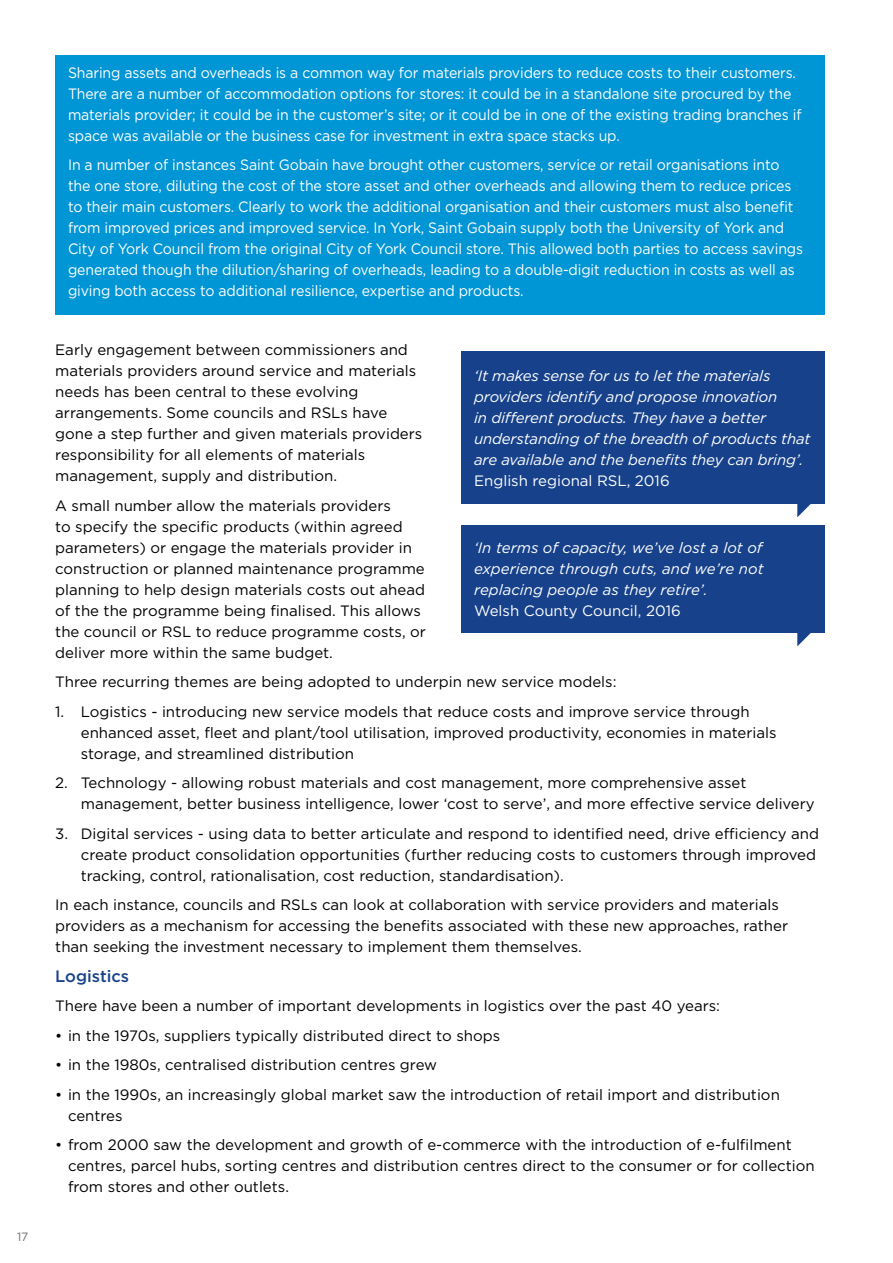
<style>
.page{position:relative;width:893px;height:1263px;background:#fff}
.page>*{position:absolute;margin:0;border:0;box-sizing:border-box;transform-origin:0 0}
.t1{font:500 16.5px "Gotham";color:#17428b}
.t2{font:15px/21px "Gotham";color:#000}
.t3{font:15px/21px "Gotham";letter-spacing:-.01em;color:#fff;scale:.94 1}
.t4{font:italic 15px/21px "Gotham";letter-spacing:-.01em;color:#fff}
.t5{font:15px "Gotham";letter-spacing:-.01em;color:#fff}
.t6{font:12px "Gotham";color:#706f6f}
</style>
<div class="page">
<div style="left:55px;top:55px;width:770px;height:260px;background:#0095d4"></div>
<div style="left:461px;top:352px;width:364px;height:152px;background:#17428b"></div>
<div style="left:461px;top:525px;width:364px;height:107px;background:#17428b"></div>
<svg style="left:797px;top:504px;width:14px;height:13px"></svg>
<svg style="left:797px;top:632px;width:17px;height:14px"></svg>
<p class="t6" style="left:17px;top:1230px;width:13px">17</p>
<p class="t3" style="left:68px;top:62px;width:782px">Sharing assets and overheads is a common way for materials providers to reduce costs to their customers.<br>There are a number of accommodation options for stores: it could be in a standalone site procured by the materials provider; it could be in the customer’s site; or it could be in one of the existing trading branches if space was available or the business case for investment in extra space stacks up.</p>
<p class="t3" style="left:68px;top:154px;width:783px">In a number of instances Saint Gobain have brought other customers, service or retail organisations into the one store, diluting the cost of the store asset and other overheads and allowing them to reduce prices to their main customers. Clearly to work the additional organisation and their customers must also benefit from improved prices and improved service. In York, Saint Gobain supply both the University of York and City of York Council from the original City of York Council store. This allowed both parties to access savings generated though the dilution/sharing of overheads, leading to a double-digit reduction in costs as well as giving both access to additional resilience, expertise and products.</p>
<p class="t2" style="left:55px;top:339px;width:369px">Early engagement between commissioners and materials providers around service and materials needs has been central to these evolving arrangements. Some councils and RSLs have gone a step further and given materials providers responsibility for all elements of materials management, supply and distribution.</p>
<p class="t2" style="left:55px;top:495px;width:372px">A small number allow the materials providers<br>to specify the specific products (within agreed parameters) or engage the materials provider in construction or planned maintenance programme planning to help design materials costs out ahead of the the programme being finalised. This allows the council or RSL to reduce programme costs, or deliver more within the same budget.</p>
<p class="t2" style="left:55px;top:671px;width:563px">Three recurring themes are being adopted to underpin new service models:</p>
<p class="t2" style="left:81px;top:701px;width:697px;text-indent:-26px">1. Logistics - introducing new service models that reduce costs and improve service through enhanced asset, fleet and plant/tool utilisation, improved productivity, economies in materials storage, and streamlined distribution</p>
<p class="t2" style="left:81px;top:772px;width:735px;text-indent:-26px">2. Technology - allowing robust materials and cost management, more comprehensive asset management, better business intelligence, lower ‘cost to serve’, and more effective service delivery</p>
<p class="t2" style="left:81px;top:823px;width:740px;text-indent:-26px">3. Digital services - using data to better articulate and respond to identified need, drive efficiency and create product consolidation opportunities (further reducing costs to customers through improved tracking, control, rationalisation, cost reduction, standardisation).</p>
<p class="t2" style="left:55px;top:894px;width:734px">In each instance, councils and RSLs can look at collaboration with service providers and materials providers as a mechanism for accessing the benefits associated with these new approaches, rather than seeking the investment necessary to implement them themselves.</p>
<p class="t1" style="left:55px;top:966px;width:75px">Logistics</p>
<p class="t2" style="left:55px;top:995px;width:666px">There have been a number of important developments in logistics over the past 40 years:</p>
<p class="t2" style="left:55px;top:1025px;width:446px">• in the 1970s, suppliers typically distributed direct to shops</p>
<p class="t2" style="left:55px;top:1054px;width:383px">• in the 1980s, centralised distribution centres grew</p>
<p class="t2" style="left:68px;top:1084px;width:713px;text-indent:-13px">• in the 1990s, an increasingly global market saw the introduction of retail import and distribution centres</p>
<p class="t2" style="left:68px;top:1134px;width:748px;text-indent:-13px">• from 2000 saw the development and growth of e-commerce with the introduction of e-fulfilment centres, parcel hubs, sorting centres and distribution centres direct to the consumer or for collection from stores and other outlets.</p>
<p class="t4" style="left:474px;top:365px;width:338px">‘It makes sense for us to let the materials providers identify and propose innovation<br>in different products. They have a better understanding of the breadth of products that are available and the benefits they can bring’.</p>
<p class="t5" style="left:474px;top:473px;width:197px">English regional RSL, 2016</p>
<p class="t4" style="left:474px;top:537px;width:291px;text-align:justify">‘In terms of capacity, we’ve lost a lot of experience through cuts, and we’re not replacing people as they retire’.</p>
<p class="t5" style="left:474px;top:603px;width:208px">Welsh County Council, 2016</p>
</div>
